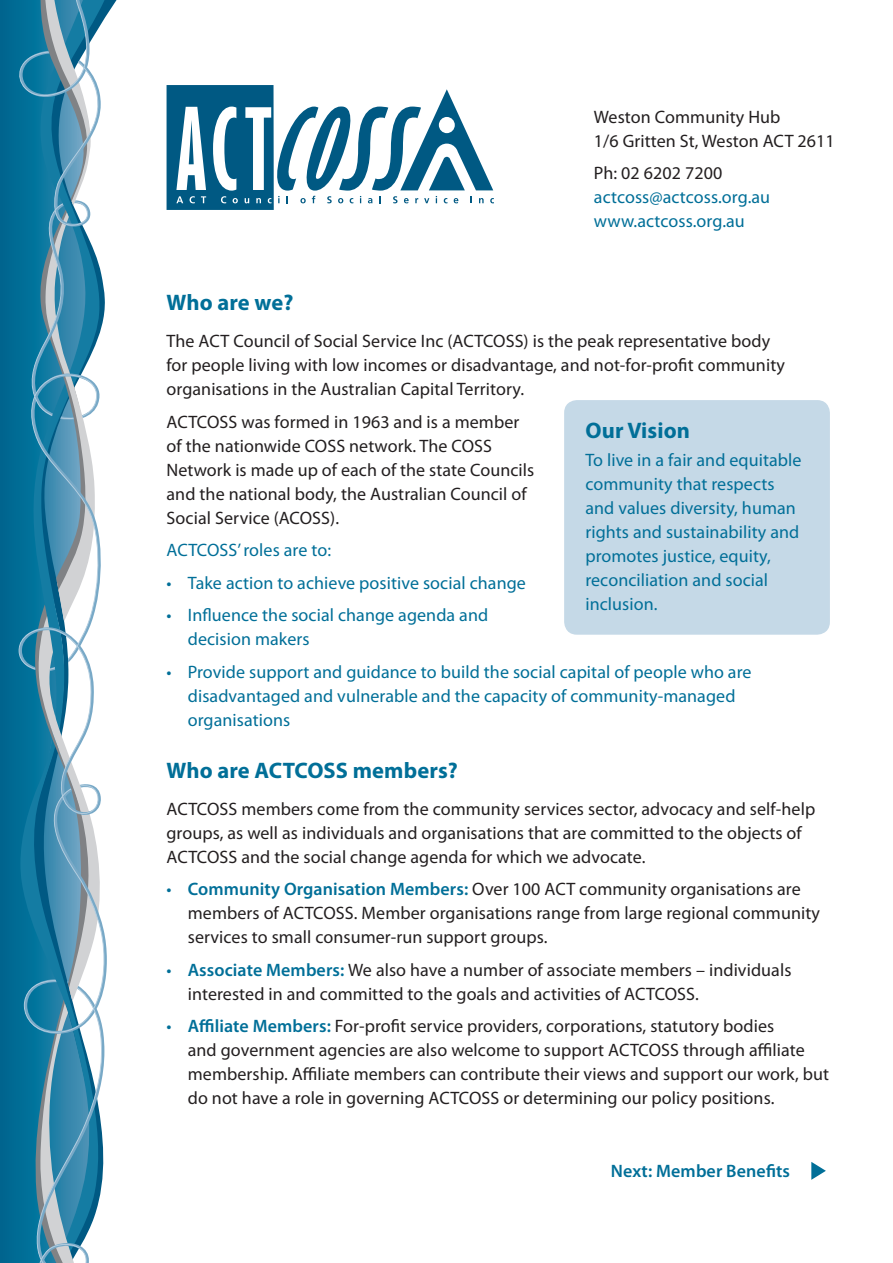
<style>
.page{position:relative;width:893px;height:1263px;background:#fff}
.page>*{position:absolute;margin:0;border:0;box-sizing:border-box;transform-origin:0 0}
.t1{font:700 22.5px "Myriad Pro";letter-spacing:.005em;color:#016f98}
.t2{font:18px/24px "Myriad Pro";letter-spacing:.005em;color:#231f20}
.t3{font:18px/24px "Myriad Pro";letter-spacing:.005em;color:#016f98}
.t4{font:600 18px "Myriad Pro";letter-spacing:.005em;color:#016f98}
.s1{color:#016f98}
.s2{font-weight:600;color:#016f98}
</style>
<div class="page">
<div style="left:0;top:0;width:18px;height:1263px;background:#006892"></div>
<svg style="left:18px;top:0;width:88px;height:1263px;background:#1c7da2"></svg>
<svg style="left:27px;top:0;width:78px;height:1263px"></svg>
<svg style="left:167px;top:85px;width:327px;height:125px"></svg>
<svg style="left:811px;top:1162px;width:15px;height:18px"></svg>
<div style="left:564px;top:400px;width:266px;height:235px;background:#c5d9e7;border-radius:13px"></div>
<p class="t2" style="left:594px;top:104px;width:242px">Weston Community Hub<br>1/6 Gritten St, Weston ACT 2611</p>
<p class="t2" style="left:594px;top:161px;width:130px">Ph: 02 6202 7200</p>
<p class="t3" style="left:594px;top:185px;width:178px">actcoss@actcoss.org.au www.actcoss.org.au</p>
<p class="t1" style="left:167px;top:288px;width:128px">Who are we?</p>
<p class="t2" style="left:167px;top:329px;width:620px">The ACT Council of Social Service Inc (ACTCOSS) is the peak representative body for people living with low incomes or disadvantage, and not-for-profit community organisations in the Australian Capital Territory.</p>
<p class="t2" style="left:167px;top:409px;width:369px">ACTCOSS was formed in 1963 and is a member of the nationwide COSS network. The COSS Network is made up of each of the state Councils and the national body, the Australian Council of Social Service (ACOSS).</p>
<p class="t3" style="left:167px;top:538px;width:166px">ACTCOSS’ roles are to:</p>
<p class="t3" style="left:167px;top:570px;width:361px">• Take action to achieve positive social change</p>
<p class="t3" style="left:188px;top:603px;width:302px;text-indent:-21px">• Influence the social change agenda and decision makers</p>
<p class="t3" style="left:188px;top:659px;width:565px;text-indent:-21px">• Provide support and guidance to build the social capital of people who are disadvantaged and vulnerable and the capacity of community-managed organisations</p>
<p class="t1" style="left:167px;top:756px;width:293px">Who are ACTCOSS members?</p>
<p class="t2" style="left:167px;top:796px;width:650px">ACTCOSS members come from the community services sector, advocacy and self-help groups, as well as individuals and organisations that are committed to the objects of<br>ACTCOSS and the social change agenda for which we advocate.</p>
<p class="t2" style="left:188px;top:877px;width:634px;text-indent:-21px"><span class="s1">•</span> <span class="s2">Community Organisation Members:</span> Over 100 ACT community organisations are members of ACTCOSS. Member organisations range from large regional community services to small consumer-run support groups.</p>
<p class="t2" style="left:188px;top:957px;width:605px;text-indent:-21px"><span class="s1">•</span> <span class="s2">Associate Members:</span> We also have a number of associate members – individuals interested in and committed to the goals and activities of ACTCOSS.</p>
<p class="t2" style="left:188px;top:1014px;width:643px;text-indent:-21px"><span class="s1">•</span> <span class="s2">Affiliate Members:</span> For-profit service providers, corporations, statutory bodies<br>and government agencies are also welcome to support ACTCOSS through affiliate membership. Affiliate members can contribute their views and support our work, but do not have a role in governing ACTCOSS or determining our policy positions.</p>
<p class="t1" style="left:585px;top:416px;width:106px">Our Vision</p>
<p class="t3" style="left:585px;top:448px;width:218px">To live in a fair and equitable community that respects and values diversity, human rights and sustainability and promotes justice, equity, reconciliation and social inclusion.</p>
<p class="t4" style="left:611px;top:1160px;width:181px">Next: Member Benefits</p>
</div>
